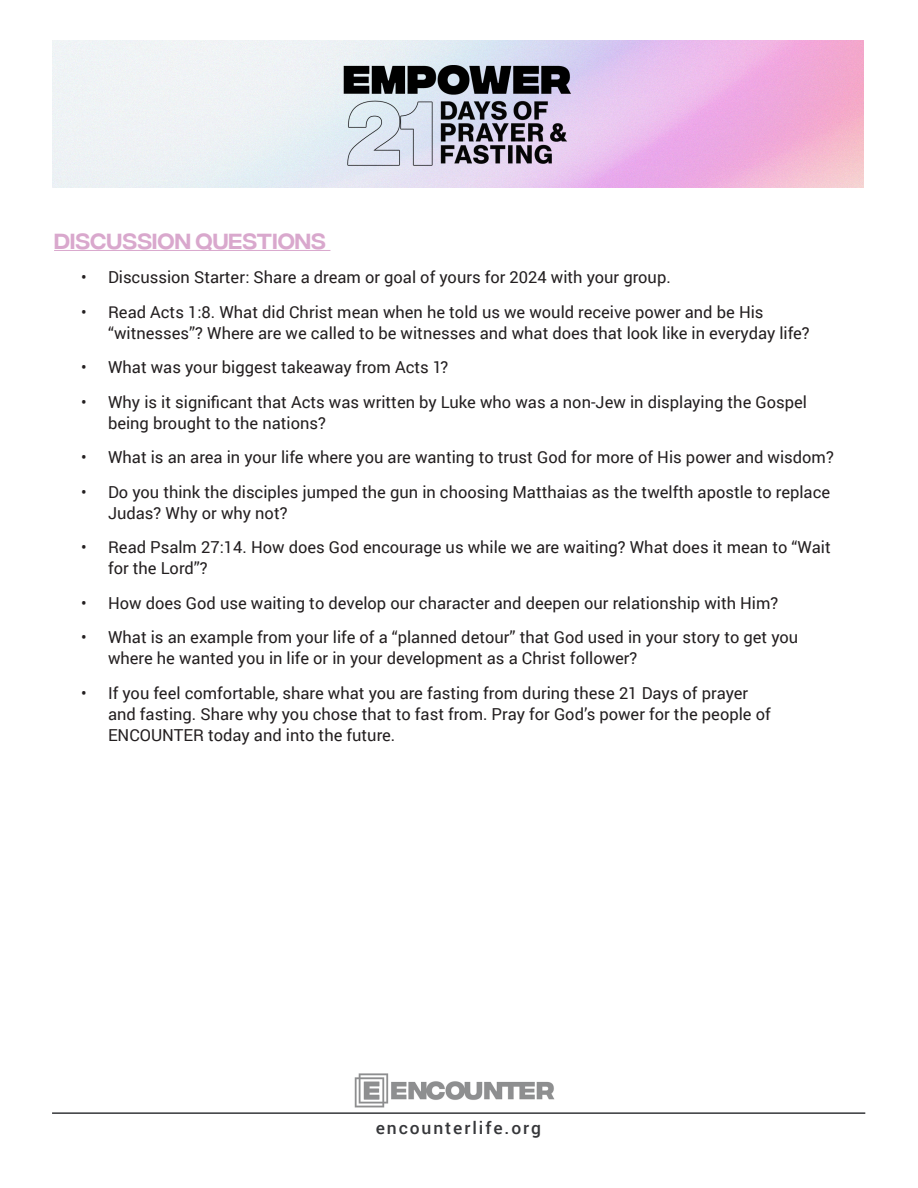
<style>
.page{position:relative;width:918px;height:1188px;background:#fff}
.page>*{position:absolute;margin:0;border:0;box-sizing:border-box;transform-origin:0 0}
.Message_-_section_names{font:21.9px "Integral CF";letter-spacing:.01em;color:#d9a8cd;scale:.96 1}
.t1{font:500 17.1px "Roboto";letter-spacing:.11em;color:#36373a}
.t2{font:16.5px/21px "Roboto";color:#231f20}
</style>
<div class="page">
<img style="left:53px;top:40px;width:811px;height:148px">
<hr style="left:52px;top:1112px;width:813px;height:2px;background:#36373a">
<img style="left:354px;top:1073px;width:201px;height:35px">
<hr style="left:54px;top:250px;width:276px;height:1px;background:#d9a8cd">
<p class="Message_-_section_names" style="left:54px;top:229px;width:285px">DISCUSSION QUESTIONS</p>
<p class="t2" style="left:81px;top:266px;width:591px">• Discussion Starter: Share a dream or goal of yours for 2024 with your group.</p>
<p class="t2" style="left:108px;top:301px;width:703px;text-indent:-27px">• Read Acts 1:8. What did Christ mean when he told us we would receive power and be His “witnesses”? Where are we called to be witnesses and what does that look like in everyday life?</p>
<p class="t2" style="left:81px;top:356px;width:369px">• What was your biggest takeaway from Acts 1?</p>
<p class="t2" style="left:108px;top:391px;width:701px;text-indent:-27px">• Why is it significant that Acts was written by Luke who was a non-Jew in displaying the Gospel being brought to the nations?</p>
<p class="t2" style="left:81px;top:446px;width:754px">• What is an area in your life where you are wanting to trust God for more of His power and wisdom?</p>
<p class="t2" style="left:108px;top:481px;width:724px;text-indent:-27px">• Do you think the disciples jumped the gun in choosing Matthaias as the twelfth apostle to replace<br>Judas? Why or why not?</p>
<p class="t2" style="left:108px;top:536px;width:724px;text-indent:-27px">• Read Psalm 27:14. How does God encourage us while we are waiting? What does it mean to “Wait for the Lord”?</p>
<p class="t2" style="left:81px;top:592px;width:699px">• How does God use waiting to develop our character and deepen our relationship with Him?</p>
<p class="t2" style="left:108px;top:626px;width:692px;text-indent:-27px">• What is an example from your life of a “planned detour” that God used in your story to get you where he wanted you in life or in your development as a Christ follower?</p>
<p class="t2" style="left:108px;top:682px;width:664px;text-indent:-27px">• If you feel comfortable, share what you are fasting from during these 21 Days of prayer and fasting. Share why you chose that to fast from. Pray for God’s power for the people of<br>ENCOUNTER today and into the future.</p>
<p class="t1" style="left:376px;top:1116px;width:167px">encounterlife.org</p>
</div>
